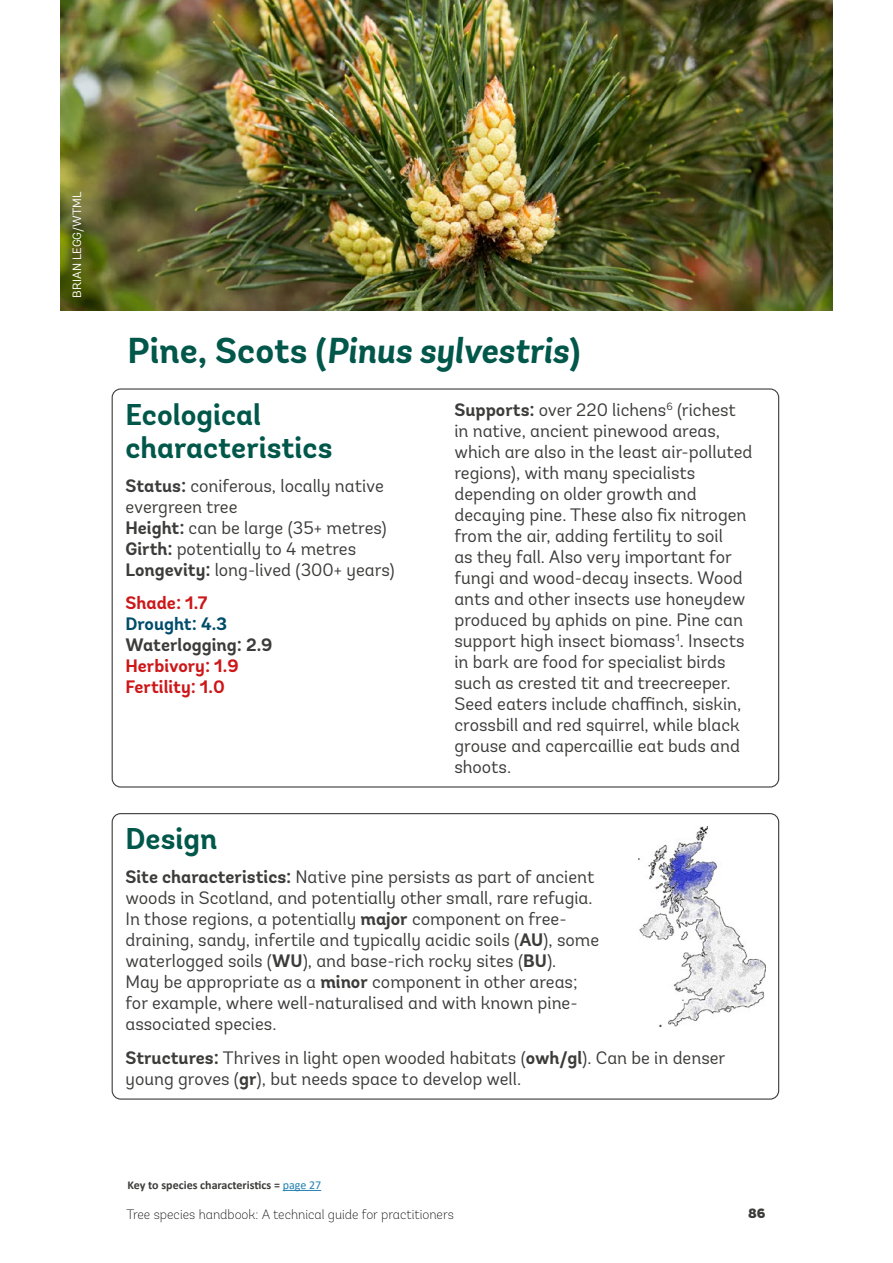
<style>
.page{position:relative;width:893px;height:1263px;background:#fff}
.page>*{position:absolute;margin:0;border:0;box-sizing:border-box;transform-origin:0 0}
.h3_sub-heading{font:italic 700 36px "Andes";color:#00574a}
.h4_sub-heading{font:700 30px/33px "Andes";color:#00574a}
.p_body{font:18px/21px "Andes";color:#3c3c3b}
.p_body-2{font:700 18px/21px "Andes";color:#cd1719}
.t1{font:200 13.5px "Andes";color:#000}
.t2{font:900 13.5px "Andes";color:#3c3c3b}
.p_body-3{font:700 12px "Calibri";color:#3c3c3b}
.t3{font:12px "Andes";color:#fff}
.s1{font-style:normal}
.s2{font-weight:700}
.s3{color:#004c6a}
.s4{color:#3c3c3b}
.s5{font-weight:400;color:#2480b2}
</style>
<div class="page">
<img style="left:61px;top:0;width:771px;height:310px">
<img style="left:638px;top:827px;width:127px;height:199px">
<hr style="left:283px;top:1190px;width:38px;height:1px;background:#2480b2">
<p class="t3" style="left:70px;top:298px;width:107px;rotate:-90deg">BRIAN LEGG/WTML</p>
<h3 class="h3_sub-heading" style="left:128px;top:328px;width:454px"><span class="s1">Pine, Scots (</span>Pinus sylvestris<span class="s1">)</span></h3>
<h4 class="h4_sub-heading" style="left:125px;top:399px;width:208px">Ecological characteristics</h4>
<p class="p_body" style="left:125px;top:475px;width:271px"><span class="s2">Status:</span> coniferous, locally native evergreen tree<br><span class="s2">Height:</span> can be large (35+ metres)<br><span class="s2">Girth:</span> potentially to 4 metres<br><span class="s2">Longevity:</span> long-lived (300+ years)</p>
<p class="p_body-2" style="left:125px;top:593px;width:149px">Shade: 1.7<br><span class="s3">Drought: 4.3<br></span><span class="s4">Waterlogging: 2.9<br></span>Herbivory: 1.9<br>Fertility: 1.0</p>
<p class="p_body" style="left:454px;top:399px;width:300px"><span class="s2">Supports:</span> over 220 lichens<sup>6</sup> (richest in native, ancient pinewood areas, which are also in the least air-polluted regions), with many specialists depending on older growth and decaying pine. These also fix nitrogen from the air, adding fertility to soil<br>as they fall. Also very important for fungi and wood-decay insects. Wood ants and other insects use honeydew produced by aphids on pine. Pine can support high insect biomass<sup>1</sup>. Insects in bark are food for specialist birds such as crested tit and treecreeper.<br>Seed eaters include chaffinch, siskin, crossbill and red squirrel, while black grouse and capercaillie eat buds and shoots.</p>
<h4 class="h4_sub-heading" style="left:125px;top:823px;width:93px">Design</h4>
<p class="p_body" style="left:125px;top:866px;width:475px"><span class="s2">Site characteristics:</span> Native pine persists as part of ancient woods in Scotland, and potentially other small, rare refugia.<br>In those regions, a potentially <span class="s2">major</span> component on free&shy;draining, sandy, infertile and typically acidic soils (<span class="s2">AU</span>), some waterlogged soils (<span class="s2">WU</span>), and base-rich rocky sites (<span class="s2">BU</span>).<br>May be appropriate as a <span class="s2">minor</span> component in other areas; for example, where well-naturalised and with known pine&shy;associated species.</p>
<p class="p_body" style="left:125px;top:1047px;width:601px"><span class="s2">Structures:</span> Thrives in light open wooded habitats (<span class="s2">owh/gl</span>). Can be in denser young groves (<span class="s2">gr</span>), but needs space to develop well.</p>
<p class="p_body-3" style="left:128px;top:1176px;width:195px">Key to species characteristics = <span class="s5">page 27</span></p>
<p class="t1" style="left:126px;top:1206px;width:329px">Tree species handbook: A technical guide for practitioners</p>
<p class="t2" style="left:748px;top:1204px;width:19px">86</p>
</div>
